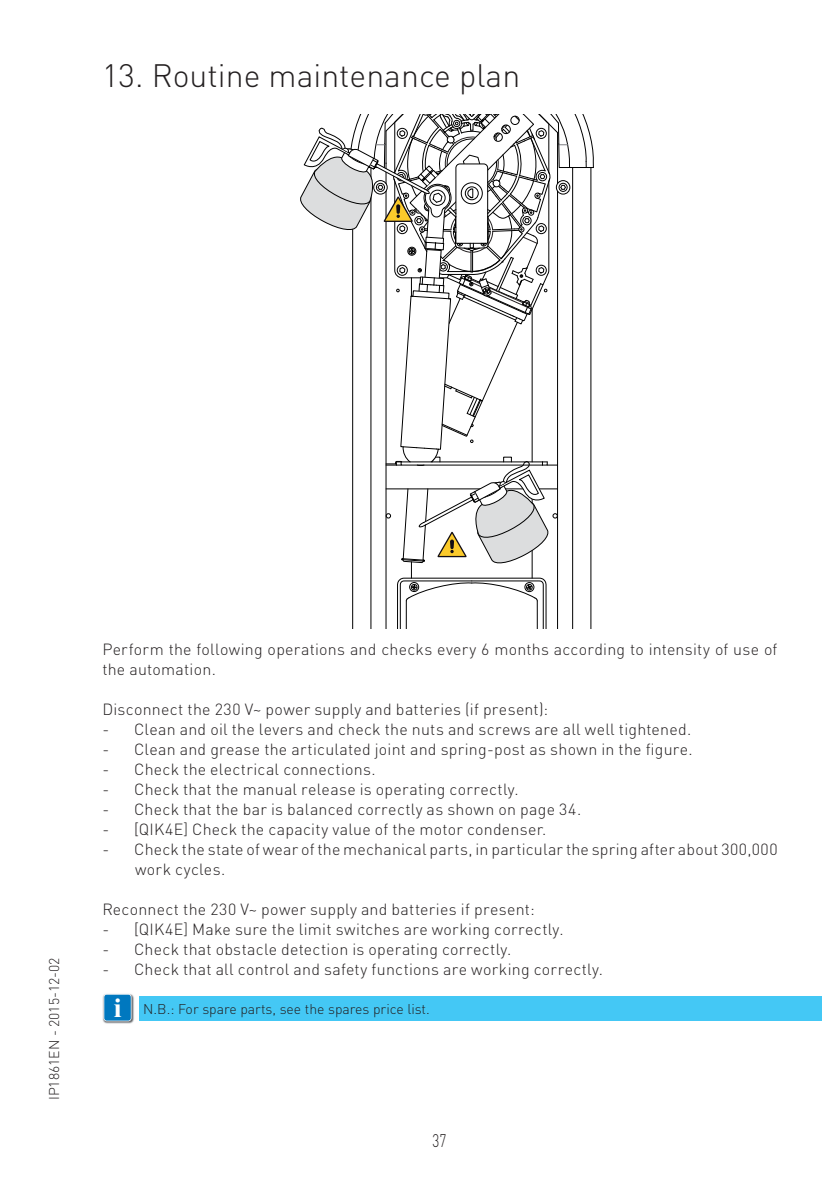
<style>
.page{position:relative;width:840px;height:1191px;background:#fff}
.page>*{position:absolute;margin:0;border:0;box-sizing:border-box;transform-origin:0 0}
.t1{font:300 32px "DIN Pro";color:#231f20}
.t2{font:300 18px "DIN Pro";color:#231f20;scale:.75 1}
.t3{font:300 16px/20px "DIN Pro";letter-spacing:.015em;color:#231f20}
.t4{font:300 14px "DIN Pro";color:#231f20}
.s1{font-family:"Times New Roman";font-weight:700;font-size:27.4px;color:#fff}
</style>
<div class="page">
<div style="left:139px;top:996px;width:682px;height:25px;background:#44c8f5"></div>
<img style="left:102px;top:994px;width:32px;height:30px">
<svg style="left:103px;top:994px;width:28px;height:27px"></svg>
<svg style="left:300px;top:114px;width:293px;height:515px"></svg>
<svg style="left:396px;top:204px;width:4px;height:10px"></svg>
<h1 class="t1" style="left:102px;top:64px;width:419px">13. Routine maintenance plan</h1>
<p class="t4" style="left:49px;top:1100px;width:144px;rotate:-90deg">IP1861EN - 2015-12-02</p>
<p class="t3" style="left:102px;top:641px;width:676px">Perform the following operations and checks every 6 months according to intensity of use of the automation.</p>
<p class="t3" style="left:102px;top:701px;width:447px">Disconnect the 230 V~ power supply and batteries (if present):</p>
<p class="t3" style="left:102px;top:721px;width:590px">- Clean and oil the levers and check the nuts and screws are all well tightened.</p>
<p class="t3" style="left:102px;top:741px;width:591px">- Clean and grease the articulated joint and spring-post as shown in the figure.</p>
<p class="t3" style="left:102px;top:761px;width:275px">- Check the electrical connections.</p>
<p class="t3" style="left:102px;top:781px;width:417px">- Check that the manual release is operating correctly.</p>
<p class="t3" style="left:102px;top:801px;width:480px">- Check that the bar is balanced correctly as shown on page 34.</p>
<p class="t3" style="left:102px;top:821px;width:445px">- [QIK4E] Check the capacity value of the motor condenser.</p>
<p class="t3" style="left:135px;top:841px;width:643px;text-indent:-33px">- Check the state of wear of the mechanical parts, in particular the spring after about 300,000 work cycles.</p>
<p class="t3" style="left:102px;top:901px;width:433px">Reconnect the 230 V~ power supply and batteries if present:</p>
<p class="t3" style="left:102px;top:921px;width:462px">- [QIK4E] Make sure the limit switches are working correctly.</p>
<p class="t3" style="left:102px;top:941px;width:410px">- Check that obstacle detection is operating correctly.</p>
<p class="t3" style="left:102px;top:961px;width:502px">- Check that all control and safety functions are working correctly.</p>
<p class="t4" style="left:114px;top:1004px;width:317px"><span class="s1">i</span> N.B.: For spare parts, see the spares price list.</p>
<p class="t2" style="left:432px;top:1134px;width:20px">37</p>
</div>
